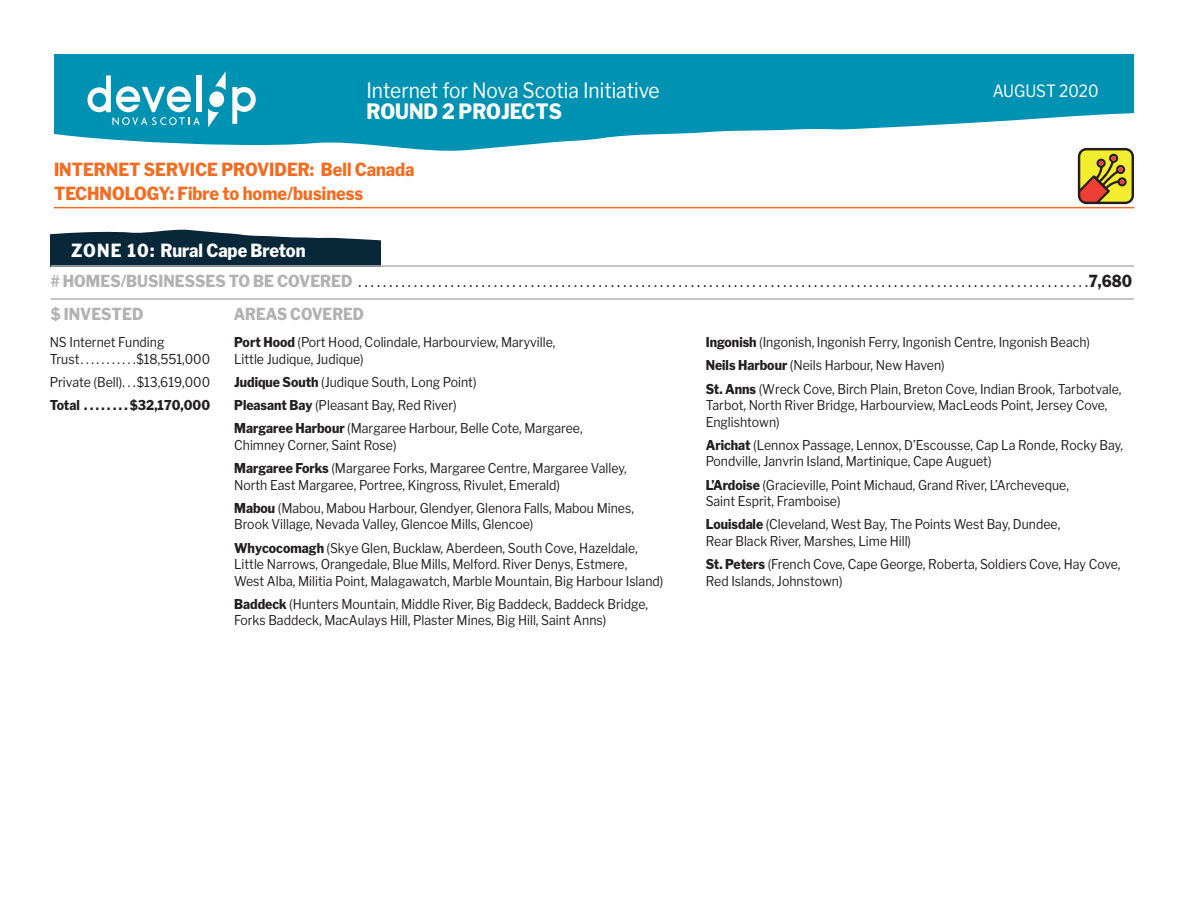
<style>
.page{position:relative;width:1188px;height:918px;background:#fff}
.page>*{position:absolute;margin:0;border:0;box-sizing:border-box;transform-origin:0 0}
.t1{font:21px "Libre Franklin";color:#fff;scale:.91 1}
.t2{font:800 21px "Libre Franklin";color:#fff;scale:.91 1}
.t3{font:800 18px/24px "Libre Franklin";color:#f36c21;scale:.91 1}
.t4{font:800 18px "Libre Franklin";letter-spacing:.025em;color:#fff;scale:.91 1}
.t5{font:16.8px "Libre Franklin";color:#fff;scale:.91 1}
.t6{font:16.5px/33px "Libre Franklin";color:#231f20;scale:.88 1}
.t7{font:800 16.5px "Libre Franklin";color:#b2b2b2;scale:.89 1}
.t8{font:13.5px/16.5px "Libre Franklin";color:#231f20;scale:.91 1}
.t9{font:800 13.5px "Libre Franklin";color:#231f20;scale:.91 1}
.s1{font-weight:800;color:#b2b2b2}
.s2{font-weight:800}
</style>
<div class="page">
<svg style="left:51px;top:229px;width:329px;height:36px;background:#2c4856"></svg>
<svg style="left:54px;top:54px;width:1080px;height:102px;fill:#0092b3"></svg>
<div style="left:196px;top:75px;width:5px;height:37px;background:#fff"></div>
<svg style="left:232px;top:87px;width:24px;height:37px"></svg>
<svg style="left:87px;top:75px;width:113px;height:50px"></svg>
<svg style="left:208px;top:71px;width:18px;height:56px"></svg>
<hr style="left:54px;top:207px;width:1080px;height:1px;background:#f36c21">
<div style="left:1078px;top:148px;width:56px;height:56px;background:#231f20;border-radius:9px"></div>
<svg style="left:1080px;top:150px;width:52px;height:52px;background:#c7a42d"></svg>
<hr style="left:51px;top:265px;width:1083px;height:2px;background:#b2b2b2">
<hr style="left:51px;top:298px;width:1083px;height:2px;background:#b2b2b2">
<h1 class="t1" style="left:366px;top:78px;width:324px">Internet for Nova Scotia Initiative</h1>
<h1 class="t2" style="left:366px;top:99px;width:213px">Round 2 Projects</h1>
<h2 class="t3" style="left:54px;top:158px;width:398px">Internet Service Provider: Bell Canada<br>Technology: Fibre to home/business</h2>
<h2 class="t4" style="left:71px;top:239px;width:259px">Zone 10: Rural Cape Breton</h2>
<p class="t5" style="left:993px;top:80px;width:118px">AUgUst 2020</p>
<p class="t6" style="left:51px;top:265px;width:1230px"><span class="s1"># Homes/Busi nesses to be Covered</span> . . . . . . . . . . . . . . . . . . . . . . . . . . . . . . . . . . . . . . . . . . . . . . . . . . . . . . . . . . . . . . . . . . . . . . . . . . . . . . . . . . . . . . . . . . . . . . . . . . . . . . . . . . . . . . . . . . . . . . <span class="s2">7,680 </span><span class="s1">$ Invested</span></p>
<p class="t7" style="left:234px;top:304px;width:148px">Areas Covered</p>
<p class="t8" style="left:50px;top:334px;width:178px">NS Internet Funding<br>Trust . . . . . . . . . . $18,551,000</p>
<p class="t8" style="left:50px;top:374px;width:178px">Private (Bell) . . $13,619,000</p>
<p class="t9" style="left:50px;top:397px;width:178px">Total . . . . . . . $32,170,000</p>
<p class="t8" style="left:234px;top:334px;width:355px"><span class="s2">Port Hood</span> (Port Hood, Colindale, Harbourview, Maryville,<br>Little Judique, Judique)</p>
<p class="t8" style="left:234px;top:370px;width:384px;line-height:23.2px"><span class="s2">Judique South</span> (Judique South, Long Point)<br><span class="s2">Pleasant Bay</span> (Pleasant Bay, Red River)<br><span class="s2">Margaree Harbour</span> (Margaree Harbour, Belle Cote, Margaree,</p>
<p class="t8" style="left:234px;top:433px;width:433px;line-height:23.2px">Chimney Corner, Saint Rose)<br><span class="s2">Margaree Forks</span> (Margaree Forks, Margaree Centre, Margaree Valley,</p>
<p class="t8" style="left:234px;top:473px;width:441px;line-height:23.2px">North East Margaree, Portree, Kingross, Rivulet, Emerald)<br><span class="s2">Mabou</span> (Mabou, Mabou Harbour, Glendyer, Glenora Falls, Mabou Mines,</p>
<p class="t8" style="left:234px;top:513px;width:445px;line-height:23.2px">Brook Village, Nevada Valley, Glencoe Mills, Glencoe)<br><span class="s2">Whycocomagh</span> (Skye Glen, Bucklaw, Aberdeen, South Cove, Hazeldale,</p>
<p class="t8" style="left:234px;top:556px;width:473px">Little Narrows, Orangedale, Blue Mills, Melford. River Denys, Estmere,<br>West Alba, Militia Point, Malagawatch, Marble Mountain, Big Harbour Island)</p>
<p class="t8" style="left:234px;top:596px;width:456px"><span class="s2">Baddeck</span> (Hunters Mountain, Middle River, Big Baddeck, Baddeck Bridge,<br>Forks Baddeck, MacAulays Hill, Plaster Mines, Big Hill, Saint Anns)</p>
<p class="t8" style="left:706px;top:331px;width:458px;line-height:23.2px"><span class="s2">Ingonish</span> (Ingonish, Ingonish Ferry, Ingonish Centre, Ingonish Beach)<br><span class="s2">Neils Harbour</span> (Neils Harbour, New Haven)<br><span class="s2">St. Anns</span> (Wreck Cove, Birch Plain, Breton Cove, Indian Brook, Tarbotvale,</p>
<p class="t8" style="left:706px;top:397px;width:443px">Tarbot, North River Bridge, Harbourview, MacLeods Point, Jersey Cove,<br>Englishtown)</p>
<p class="t8" style="left:706px;top:437px;width:460px"><span class="s2">Arichat</span> (Lennox Passage, Lennox, D’Escousse, Cap La Ronde, Rocky Bay,<br>Pondville, Janvrin Island, Martinique, Cape Auguet)</p>
<p class="t8" style="left:706px;top:477px;width:401px"><span class="s2">L’Ardoise</span> (Gracieville, Point Michaud, Grand River, L’Archeveque,<br>Saint Esprit, Framboise)</p>
<p class="t8" style="left:706px;top:516px;width:391px"><span class="s2">Louisdale</span> (Cleveland, West Bay, The Points West Bay, Dundee,<br>Rear Black River, Marshes, Lime Hill)</p>
<p class="t8" style="left:706px;top:556px;width:457px"><span class="s2">St. Peters</span> (French Cove, Cape George, Roberta, Soldiers Cove, Hay Cove,<br>Red Islands, Johnstown)</p>
</div>
